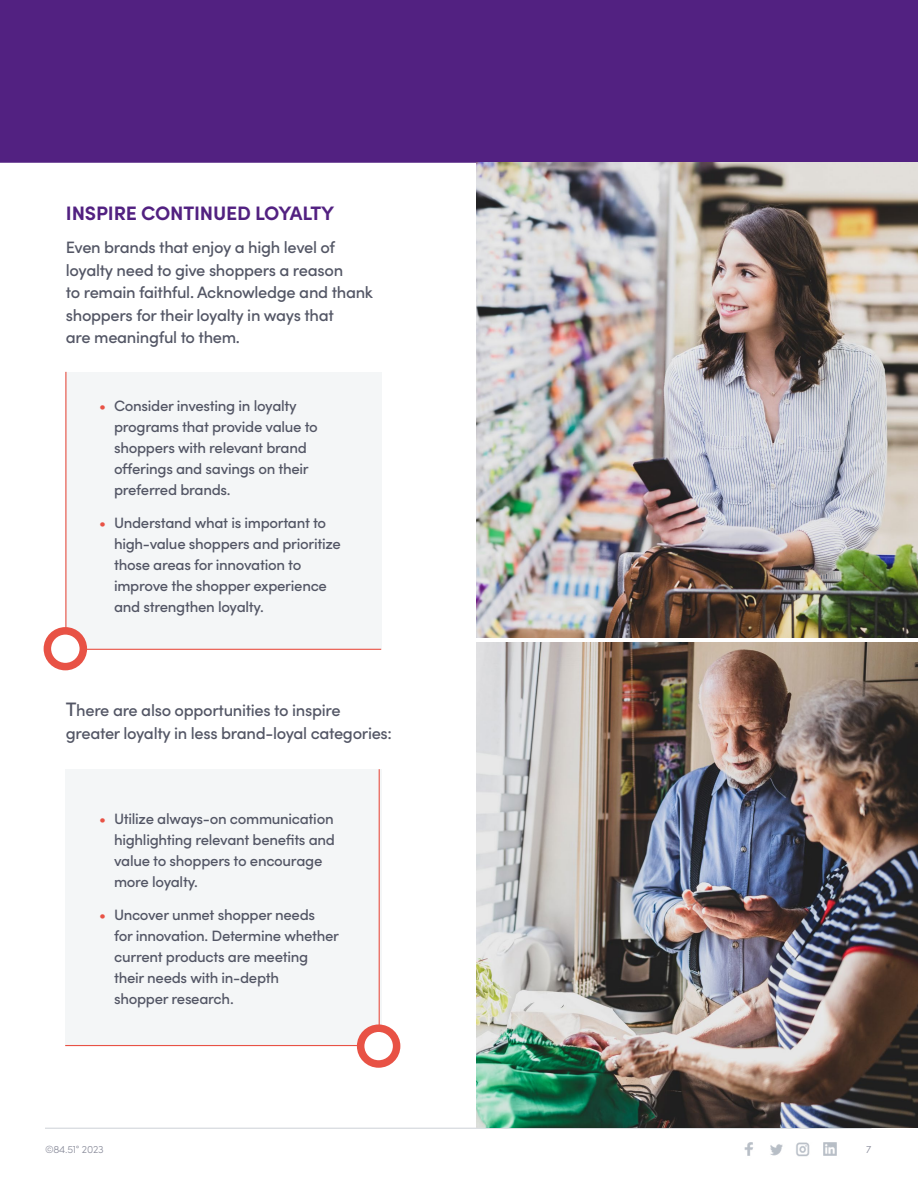
<style>
.page{position:relative;width:918px;height:1188px;background:#fff}
.page>*{position:absolute;margin:0;border:0;box-sizing:border-box;transform-origin:0 0}
.t1{font:700 19.5px "Limitless Sans";letter-spacing:-.01em;color:#522181}
.t2{font:500 16.5px/22.5px "Limitless Sans";letter-spacing:-.02em;color:#535665}
.t3{font:500 15px/21px "Limitless Sans";letter-spacing:-.02em;color:#535665}
.t4{font:300 10.5px "Limitless Sans";letter-spacing:-.02em;color:#898b9a}
.s1{color:#e85245}
.s2{font-size:19.5px}
</style>
<div class="page">
<hr style="left:45px;top:1128px;width:827px;height:1px;background:#b8bec6">
<img style="left:744px;top:1142px;width:9px;height:14px">
<img style="left:770px;top:1144px;width:13px;height:12px">
<img style="left:823px;top:1142px;width:14px;height:14px">
<img style="left:796px;top:1142px;width:14px;height:15px">
<div style="left:0;top:0;width:918px;height:163px;background:#522181"></div>
<img style="left:476px;top:163px;width:442px;height:475px">
<img style="left:476px;top:642px;width:442px;height:486px">
<div style="left:65px;top:372px;width:316px;height:277px;background:#f2f4f6"></div>
<hr style="left:65px;top:372px;width:1px;height:297px;background:#e85245">
<hr style="left:65px;top:649px;width:316px;height:1px;background:#e85245">
<div style="left:47px;top:631px;width:36px;height:36px;background:#fff;border-radius:50%"></div>
<div style="left:44px;top:627px;width:43px;height:43px;border:8px solid #e85245;border-radius:50%"></div>
<div style="left:65px;top:769px;width:316px;height:277px;background:#f2f4f6"></div>
<hr style="left:379px;top:769px;width:1px;height:275px;background:#e85245">
<hr style="left:65px;top:1045px;width:316px;height:1px;background:#e85245">
<div style="left:361px;top:1028px;width:36px;height:36px;background:#fff;border-radius:50%"></div>
<div style="left:357px;top:1024px;width:43px;height:44px;border:8px solid #e85245;border-radius:50%"></div>
<h1 class="t1" style="left:66px;top:198px;width:270px">INSPIRE CONTINUED LOYALTY</h1>
<p class="t2" style="left:66px;top:235px;width:309px">Even brands that enjoy a high level of loyalty need to give shoppers a reason<br>to remain faithful. Acknowledge and thank shoppers for their loyalty in ways that<br>are meaningful to them.</p>
<p class="t3" style="left:114px;top:395px;width:205px;text-indent:-15px"><span class="s1">•</span> Consider investing in loyalty programs that provide value to shoppers with relevant brand offerings and savings on their preferred brands.</p>
<p class="t3" style="left:114px;top:512px;width:228px;text-indent:-15px"><span class="s1">•</span> Understand what is important to high-value shoppers and prioritize those areas for innovation to improve the shopper experience and strengthen loyalty.</p>
<p class="t2" style="left:66px;top:698px;width:328px"><span class="s2">T</span>here are also opportunities to inspire greater loyalty in less brand-loyal categories:</p>
<p class="t3" style="left:114px;top:807px;width:222px;text-indent:-15px"><span class="s1">•</span> Utilize always-on communication highlighting relevant benefits and value to shoppers to encourage more loyalty.</p>
<p class="t3" style="left:114px;top:903px;width:226px;text-indent:-15px"><span class="s1">•</span> Uncover unmet shopper needs<br>for innovation. Determine whether current products are meeting their needs with in-depth<br>shopper research.</p>
<p class="t4" style="left:45px;top:1142px;width:60px">©84.51° 2023</p>
<p class="t4" style="left:866px;top:1142px;width:7px">7</p>
</div>
